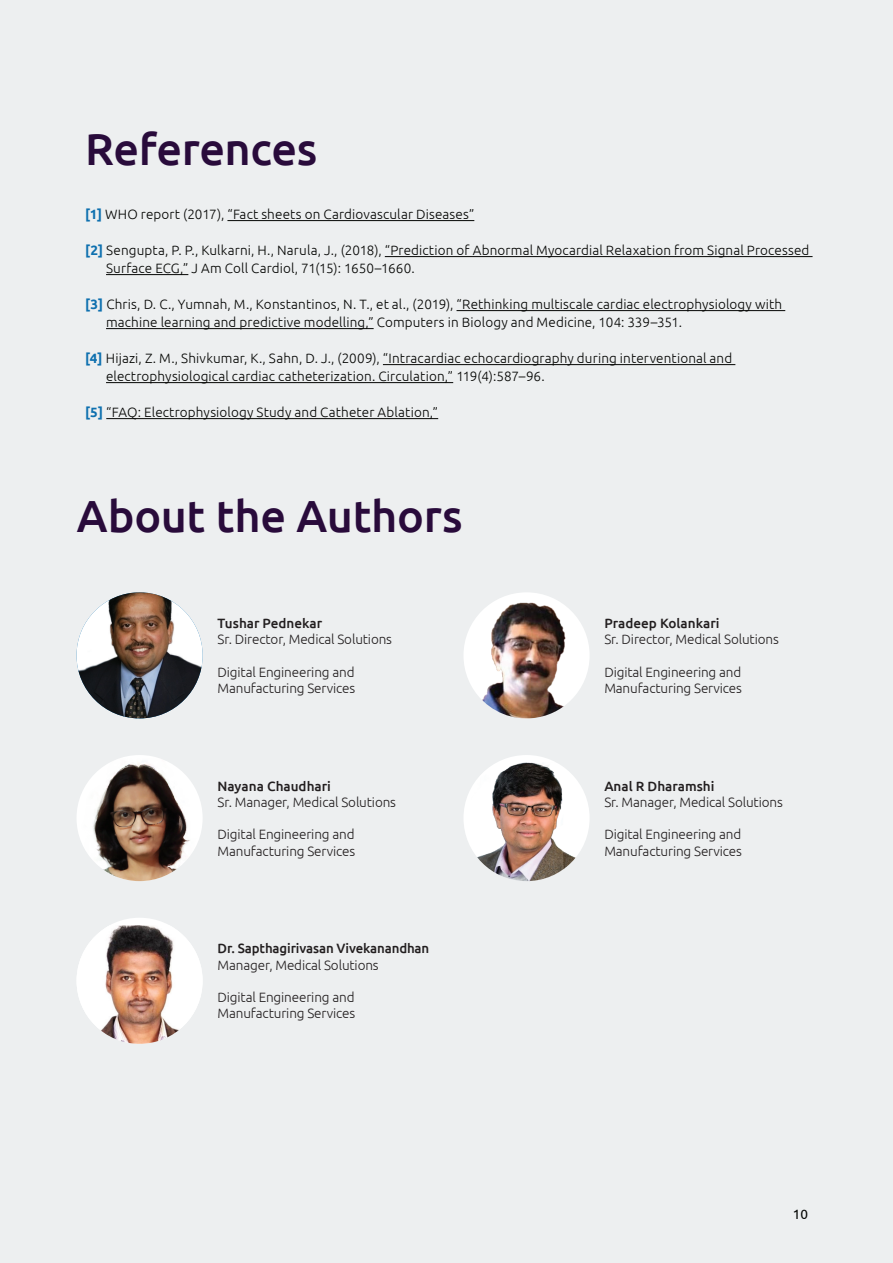
<style>
.page{position:relative;width:893px;height:1263px;background:#edeff0}
.page>*{position:absolute;margin:0;border:0;box-sizing:border-box;transform-origin:0 0}
.t1{font:500 45px "Ubuntu";letter-spacing:-.01em;color:#290b3b}
.t2{font:300 13.5px/18px "Ubuntu";letter-spacing:.01em;color:#040503}
.t3{font:300 13.5px/16.2px "Ubuntu";letter-spacing:-.01em;color:#231f20}
.t4{font:500 13.5px "Ubuntu";color:#231f20}
.t5{font:13.5px "Ubuntu";color:#040503}
.s1{font-weight:700;color:#0e70af}
</style>
<div class="page">
<hr style="left:227px;top:220px;width:247px;height:1px;background:#040503">
<hr style="left:385px;top:256px;width:427px;height:1px;background:#040503">
<hr style="left:106px;top:274px;width:82px;height:1px;background:#040503">
<hr style="left:457px;top:310px;width:328px;height:1px;background:#040503">
<hr style="left:106px;top:328px;width:268px;height:1px;background:#040503">
<hr style="left:383px;top:364px;width:352px;height:1px;background:#040503">
<hr style="left:106px;top:382px;width:347px;height:1px;background:#040503">
<hr style="left:106px;top:418px;width:332px;height:1px;background:#040503">
<img style="left:77px;top:592px;width:126px;height:126px;border-radius:63px">
<img style="left:77px;top:755px;width:126px;height:126px;border-radius:63px">
<img style="left:77px;top:925px;width:126px;height:119px">
<div style="left:463px;top:592px;width:127px;height:126px;background:#fff;border-radius:50%"></div>
<img style="left:474px;top:602px;width:114px;height:116px">
<img style="left:464px;top:762px;width:125px;height:119px">
<h1 class="t1" style="left:85px;top:121px;width:234px">References</h1>
<p class="t2" style="left:85px;top:205px;width:391px"><span class="s1">[1]</span> WHO report (2017), “Fact sheets on Cardiovascular Diseases”</p>
<p class="t2" style="left:106px;top:241px;width:705px;text-indent:-21px"><span class="s1">[2]</span> Sengupta, P. P., Kulkarni, H., Narula, J., (2018), “Prediction of Abnormal Myocardial Relaxation from Signal Processed<br>Surface ECG,” J Am Coll Cardiol, 71(15): 1650–1660.</p>
<p class="t2" style="left:106px;top:295px;width:678px;text-indent:-21px"><span class="s1">[3]</span> Chris, D. C., Yumnah, M., Konstantinos, N. T., et al., (2019), “Rethinking multiscale cardiac electrophysiology with machine learning and predictive modelling,” Computers in Biology and Medicine, 104: 339–351.</p>
<p class="t2" style="left:106px;top:349px;width:628px;text-indent:-21px"><span class="s1">[4]</span> Hijazi, Z. M., Shivkumar, K., Sahn, D. J., (2009), “Intracardiac echocardiography during interventional and electrophysiological cardiac catheterization. Circulation,” 119(4):587–96.</p>
<p class="t2" style="left:85px;top:403px;width:355px"><span class="s1">[5]</span> “FAQ: Electrophysiology Study and Catheter Ablation,”</p>
<h1 class="t1" style="left:77px;top:487px;width:387px">About the Authors</h1>
<p class="t4" style="left:218px;top:615px;width:106px">Tushar Pednekar</p>
<p class="t3" style="left:218px;top:631px;width:176px">Sr. Director, Medical Solutions</p>
<p class="t3" style="left:218px;top:663px;width:139px">Digital Engineering and<br>Manufacturing Services</p>
<p class="t4" style="left:218px;top:777px;width:115px">Nayana Chaudhari</p>
<p class="t3" style="left:218px;top:794px;width:180px">Sr. Manager, Medical Solutions</p>
<p class="t3" style="left:218px;top:826px;width:139px">Digital Engineering and<br>Manufacturing Services</p>
<p class="t4" style="left:218px;top:940px;width:213px">Dr. Sapthagirivasan Vivekanandhan</p>
<p class="t3" style="left:218px;top:956px;width:163px">Manager, Medical Solutions</p>
<p class="t3" style="left:218px;top:989px;width:139px">Digital Engineering and<br>Manufacturing Services</p>
<p class="t4" style="left:604px;top:615px;width:117px">Pradeep Kolankari</p>
<p class="t3" style="left:604px;top:631px;width:176px">Sr. Director, Medical Solutions</p>
<p class="t3" style="left:604px;top:663px;width:139px">Digital Engineering and<br>Manufacturing Services</p>
<p class="t4" style="left:604px;top:777px;width:112px">Anal R Dharamshi</p>
<p class="t3" style="left:604px;top:794px;width:180px">Sr. Manager, Medical Solutions</p>
<p class="t3" style="left:604px;top:826px;width:139px">Digital Engineering and<br>Manufacturing Services</p>
<p class="t5" style="left:793px;top:1206px;width:17px">10</p>
</div>
